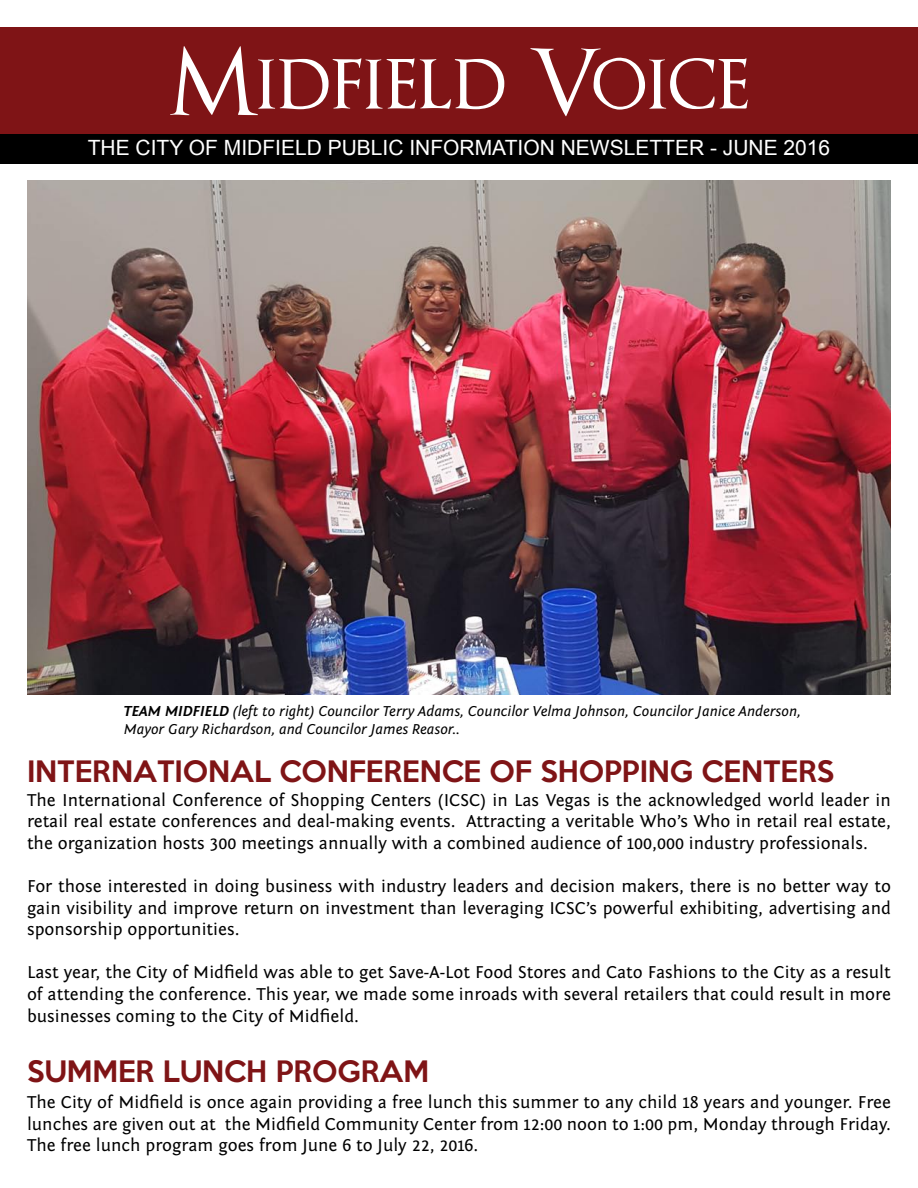
<style>
.page{position:relative;width:918px;height:1188px;background:#fff}
.page>*{position:absolute;margin:0;border:0;box-sizing:border-box;transform-origin:0 0}
.t1{font:90px "Optimus Princeps";color:#fff}
.t2{font:500 27px "Keep Calm";color:#7f1416}
.t3{font:21px "Arial";color:#fff}
.t4{font:18px/21.6px "Fontin Sans";color:#000;text-align:justify}
.t5{font:italic 15px/18px "Fontin Sans";color:#000}
.s1{font-weight:700}
</style>
<div class="page">
<div style="left:0;top:133px;width:918px;height:31px;background:#000"></div>
<div style="left:0;top:27px;width:918px;height:106px;background:#7f1416"></div>
<img style="left:27px;top:180px;width:864px;height:515px">
<h1 class="t1" style="left:168px;top:38px;width:583px">Midfield Voice</h1>
<p class="t3" style="left:88px;top:134px;width:744px">THE CITY OF MIDFIELD PUBLIC I NFORMATION N EWSLETTER - JUNE 2016</p>
<p class="t5" style="left:124px;top:703px;width:679px"><span class="s1">TEAM MIDFIELD</span> (left to right) Councilor Terry Adams, Councilor Velma Johnson, Councilor Janice Anderson,<br>Mayor Gary Richardson, and Councilor James Reasor..</p>
<h2 class="t2" style="left:27px;top:748px;width:809px">INTERNATIONAL CONFERENCE OF SHOPPING CENTERS</h2>
<p class="t4" style="left:27px;top:789px;width:866px">The International Conference of Shopping Centers (ICSC) in Las Vegas is the acknowledged world leader in retail real estate conferences and deal-making events. Attracting a veritable Who’s Who in retail real estate, the organization hosts 300 meetings annually with a combined audience of 100,000 industry professionals.</p>
<p class="t4" style="left:27px;top:876px;width:866px">For those interested in doing business with industry leaders and decision makers, there is no better way to gain visibility and improve return on investment than leveraging ICSC’s powerful exhibiting, advertising and sponsorship opportunities.</p>
<p class="t4" style="left:27px;top:962px;width:865px">Last year, the City of Midfield was able to get Save-A-Lot Food Stores and Cato Fashions to the City as a result of attending the conference. This year, we made some inroads with several retailers that could result in more businesses coming to the City of Midfield.</p>
<h2 class="t2" style="left:27px;top:1048px;width:404px">SUMMER LUNCH PROGRAM</h2>
<p class="t4" style="left:27px;top:1092px;width:866px">The City of Midfield is once again providing a free lunch this summer to any child 18 years and younger. Free lunches are given out at the Midfield Community Center from 12:00 noon to 1:00 pm, Monday through Friday.<br>The free lunch program goes from June 6 to July 22, 2016.</p>
</div>
